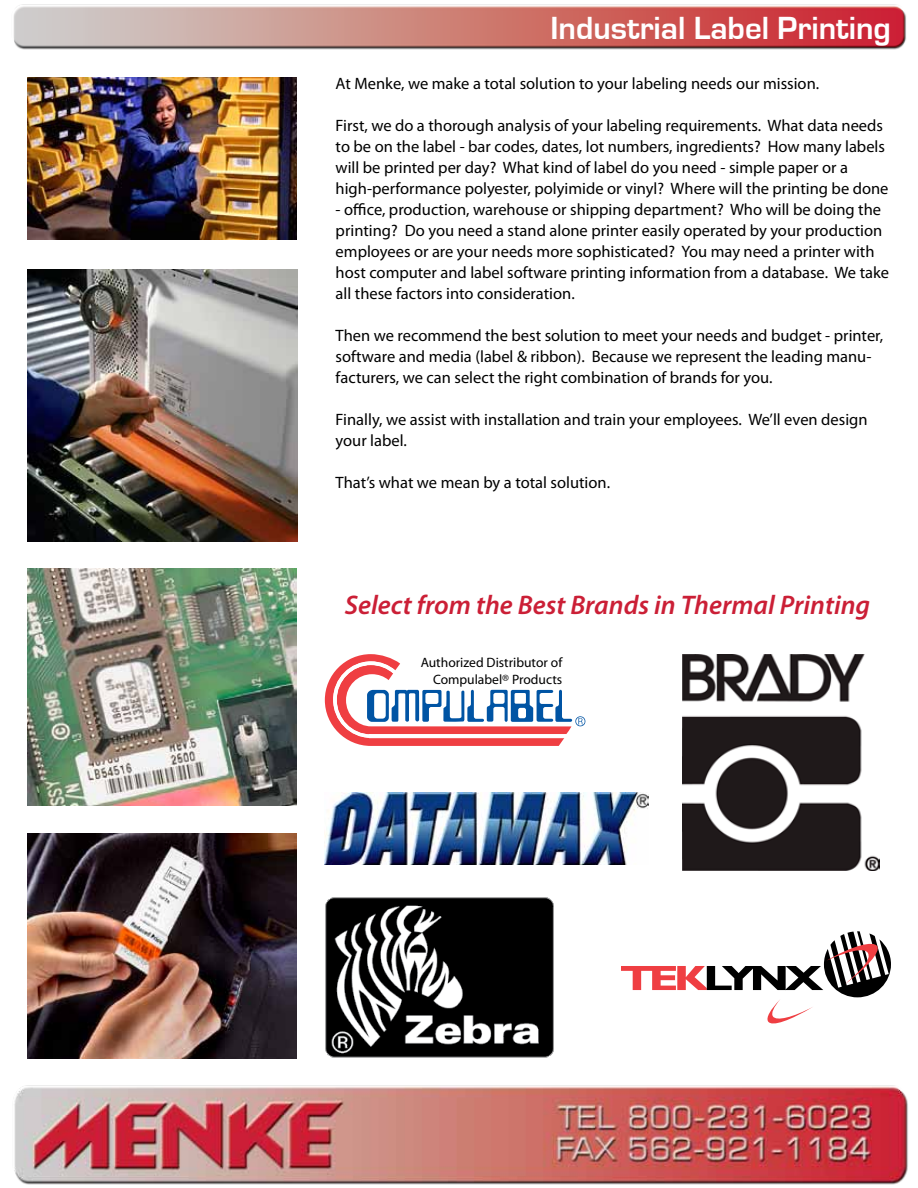
<style>
.page{position:relative;width:918px;height:1188px;background:#fff}
.page>*{position:absolute;margin:0;border:0;box-sizing:border-box;transform-origin:0 0}
.t1{font:700 33px "Eurostile";color:#fff}
.t2{font:italic 600 27px "Myriad Pro";color:#cb1f36}
.t3{font:16.5px/21px "Myriad Pro";color:#000}
.t4{font:13.65px/16.4px "Myriad";color:#000;text-align:right}
</style>
<div class="page">
<img style="left:14px;top:1085px;width:894px;height:100px">
<img style="left:13px;top:4px;width:893px;height:46px">
<img style="left:27px;top:270px;width:270px;height:272px">
<img style="left:27px;top:568px;width:270px;height:238px">
<img style="left:27px;top:834px;width:270px;height:224px">
<img style="left:27px;top:78px;width:270px;height:162px">
<img style="left:325px;top:792px;width:324px;height:73px">
<svg style="left:621px;top:931px;width:270px;height:92px"></svg>
<img style="left:683px;top:654px;width:196px;height:216px">
<svg style="left:325px;top:654px;width:260px;height:92px"></svg>
<hr style="left:369px;top:734px;width:200px;height:4px;background:#fff">
<img style="left:325px;top:897px;width:229px;height:161px">
<h1 class="t1" style="left:550px;top:11px;width:342px">Industrial Label Printing</h1>
<p class="t3" style="left:336px;top:72px;width:485px">At Menke, we make a total solution to your labeling needs our mission.</p>
<p class="t3" style="left:336px;top:114px;width:554px">First, we do a thorough analysis of your labeling requirements. What data needs to be on the label - bar codes, dates, lot numbers, ingredients? How many labels will be printed per day? What kind of label do you need - simple paper or a high-performance polyester, polyimide or vinyl? Where will the printing be done</p>
<p class="t3" style="left:336px;top:198px;width:555px">- office, production, warehouse or shipping department? Who will be doing the printing? Do you need a stand alone printer easily operated by your production employees or are your needs more sophisticated? You may need a printer with host computer and label software printing information from a database. We take all these factors into consideration.</p>
<p class="t3" style="left:336px;top:324px;width:549px">Then we recommend the best solution to meet your needs and budget - printer, software and media (label &amp; ribbon). Because we represent the leading manu&shy;facturers, we can select the right combination of brands for you.</p>
<p class="t3" style="left:336px;top:408px;width:533px">Finally, we assist with installation and train your employees. We’ll even design your label.</p>
<p class="t3" style="left:336px;top:471px;width:276px">That’s what we mean by a total solution.</p>
<h2 class="t2" style="left:345px;top:588px;width:527px">Select from the Best Brands in Thermal Printing</h2>
<p class="t4" style="left:421px;top:655px;width:143px">Authorized Distributor of<br>Compulabel® Products</p>
</div>
